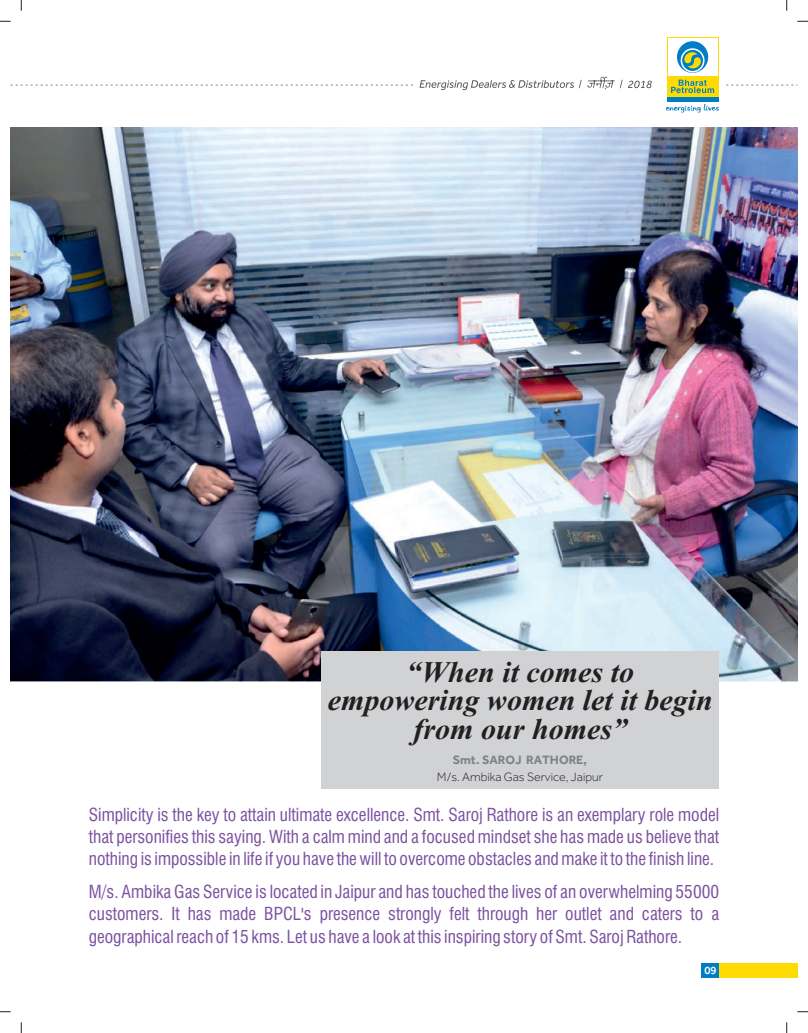
<style>
.page{position:relative;width:808px;height:1033px;background:#fff}
.page>*{position:absolute;margin:0;border:0;box-sizing:border-box;transform-origin:0 0}
.t1{font:italic 700 30px/28.6px "Times New Roman";color:#231f20;text-align:center}
.t2{font:condensed 17.5px/22px "Swiss 721 BT";color:#7c51a1;text-align:justify}
.t3{font:300 12.5px "Effra";color:#231f20}
.t4{font:700 12.5px "Effra";color:#808285}
.t5{font:500 11.25px "Effra";color:#fff}
</style>
<div class="page">
<div style="left:719px;top:963px;width:78px;height:15px;background:#ffdc01"></div>
<div style="left:701px;top:963px;width:18px;height:15px;background:#007ec5"></div>
<svg style="left:11px;top:85px;width:402px;height:1px"></svg>
<svg style="left:726px;top:85px;width:71px;height:1px"></svg>
<svg style="left:718px;top:37px;width:1px;height:65px"></svg>
<div style="left:667px;top:37px;width:51px;height:65px;background:#ffdc01"></div>
<div style="left:667px;top:38px;width:50px;height:38px;background:#fff"></div>
<div style="left:667px;top:97px;width:51px;height:5px;background:#007ec5"></div>
<div style="left:677px;top:41px;width:31px;height:32px;background:#007ec5;border-radius:50%"></div>
<svg style="left:680px;top:48px;width:24px;height:24px"></svg>
<svg style="left:671px;top:80px;width:43px;height:13px"></svg>
<svg style="left:666px;top:104px;width:53px;height:8px"></svg>
<svg style="left:419px;top:77px;width:232px;height:13px"></svg>
<img style="left:10px;top:127px;width:787px;height:554px">
<div style="left:321px;top:650px;width:398px;height:138px;background:#d1d2d4"></div>
<h1 class="t1" style="left:328px;top:660px;width:387px">“When it comes to empowering women let it begin from our homes”</h1>
<p class="t4" style="left:453px;top:756px;width:136px">Smt. SAROJ RATHORE,</p>
<p class="t3" style="left:437px;top:772px;width:167px">M/s. Ambika Gas Service, Jaipur</p>
<p class="t2" style="left:89px;top:805px;width:632px">Simplicity is the key to attain ultimate excellence. Smt. Saroj Rathore is an exemplary role model that personifies this saying. With a calm mind and a focused mindset she has made us believe that nothing is impossible in life if you have the will to overcome obstacles and make it to the finish line.</p>
<p class="t2" style="left:89px;top:882px;width:632px">M/s. Ambika Gas Service is located in Jaipur and has touched the lives of an overwhelming 55000 customers. It has made BPCL's presence strongly felt through her outlet and caters to a geographical reach of 15 kms. Let us have a look at this inspiring story of Smt. Saroj Rathore.</p>
<p class="t5" style="left:704px;top:966px;width:14px">09</p>
</div>
